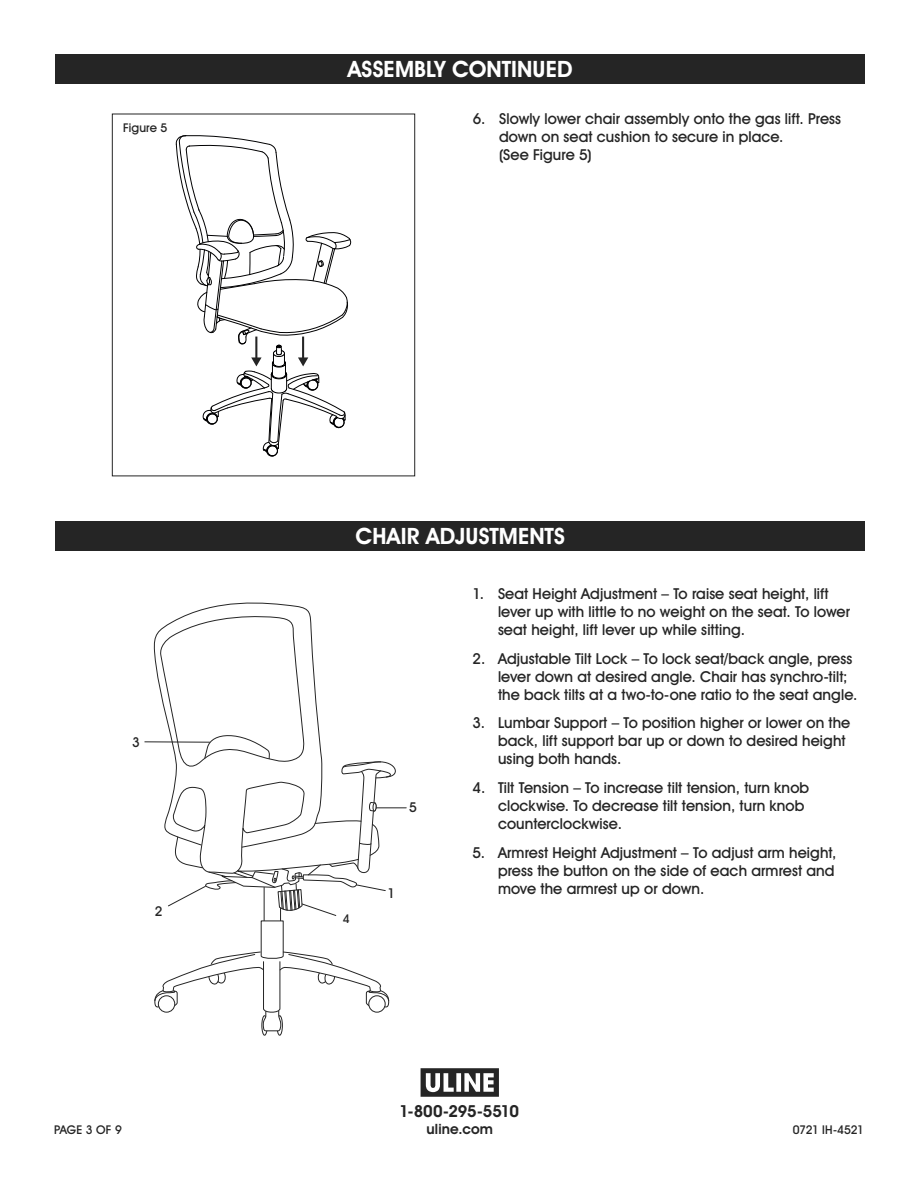
<style>
.page{position:relative;width:918px;height:1188px;background:#fff}
.page>*{position:absolute;margin:0;border:0;box-sizing:border-box;transform-origin:0 0}
.t1{font:700 22.5px "Uline Two Knine";letter-spacing:.005em;color:#fff}
.t2{font:700 16.5px "Uline Two Knine";letter-spacing:-.015em;color:#252525}
.t3{font:15px/18px "Uline Two Knine";letter-spacing:.005em;color:#252525}
.t4{font:700 14.25px "Uline Two Knine";letter-spacing:.01em;color:#252525}
.t5{font:13.5px "Uline Two Knine";color:#252525}
.t6{font:12px "Uline Two Knine";letter-spacing:-.005em;color:#252525}
.t7{font:12px "Uline Two Knine";letter-spacing:-.03em;color:#252525}
</style>
<div class="page">
<div style="left:262px;top:1015px;width:6px;height:20px;border:1px solid #252525;border-radius:50%"></div>
<div style="left:277px;top:1015px;width:6px;height:20px;border:1px solid #252525;border-radius:50%"></div>
<div style="left:55px;top:521px;width:810px;height:30px;background:#252525"></div>
<svg style="left:421px;top:1068px;width:78px;height:29px"></svg>
<svg style="left:176px;top:135px;width:175px;height:321px"></svg>
<div style="left:112px;top:114px;width:303px;height:362px;border:1px solid #252525"></div>
<div style="left:55px;top:54px;width:810px;height:30px;background:#252525"></div>
<svg style="left:153px;top:602px;width:250px;height:429px"></svg>
<hr style="left:145px;top:741px;width:65px;height:2px;background:#252525">
<hr style="left:376px;top:807px;width:30px;height:1px;background:#252525">
<p class="t6" style="left:123px;top:121px;width:46px">Figure 5</p>
<p class="t5" style="left:132px;top:734px;width:9px">3</p>
<p class="t5" style="left:155px;top:903px;width:9px">2</p>
<h1 class="t1" style="left:348px;top:56px;width:226px">ASSEMBLY CONTINUED</h1>
<p class="t3" style="left:499px;top:109px;width:344px;text-indent:-26px">6. Slowly lower chair assembly onto the gas lift. Press down on seat cushion to secure in place.<br>(See Figure 5)</p>
<h1 class="t1" style="left:356px;top:522px;width:211px">CHAIR ADJUSTMENTS</h1>
<p class="t6" style="left:343px;top:911px;width:8px">4</p>
<p class="t5" style="left:409px;top:799px;width:9px">5</p>
<p class="t5" style="left:388px;top:884px;width:9px">1</p>
<p class="t3" style="left:498px;top:584px;width:354px;text-indent:-26px">1. Seat Height Adjustment – To raise seat height, lift lever up with little to no weight on the seat. To lower seat height, lift lever up while sitting.</p>
<p class="t3" style="left:498px;top:649px;width:361px;text-indent:-26px">2. Adjustable Tilt Lock – To lock seat/back angle, press lever down at desired angle. Chair has synchro-tilt; the back tilts at a two-to-one ratio to the seat angle.</p>
<p class="t3" style="left:498px;top:714px;width:354px;text-indent:-26px">3. Lumbar Support – To position higher or lower on the back, lift support bar up or down to desired height using both hands.</p>
<p class="t3" style="left:498px;top:779px;width:313px;text-indent:-26px">4. Tilt Tension – To increase tilt tension, turn knob clockwise. To decrease tilt tension, turn knob counterclockwise.</p>
<p class="t3" style="left:498px;top:843px;width:340px;text-indent:-26px">5. Armrest Height Adjustment – To adjust arm height, press the button on the side of each armrest and move the armrest up or down.</p>
<p class="t2" style="left:399px;top:1101px;width:121px">1-800-295-5510</p>
<p class="t4" style="left:427px;top:1120px;width:68px">uline.com</p>
<p class="t6" style="left:54px;top:1122px;width:69px">PAGE 3 OF 9</p>
<p class="t7" style="left:793px;top:1122px;width:73px">0721 IH-4521</p>
</div>
